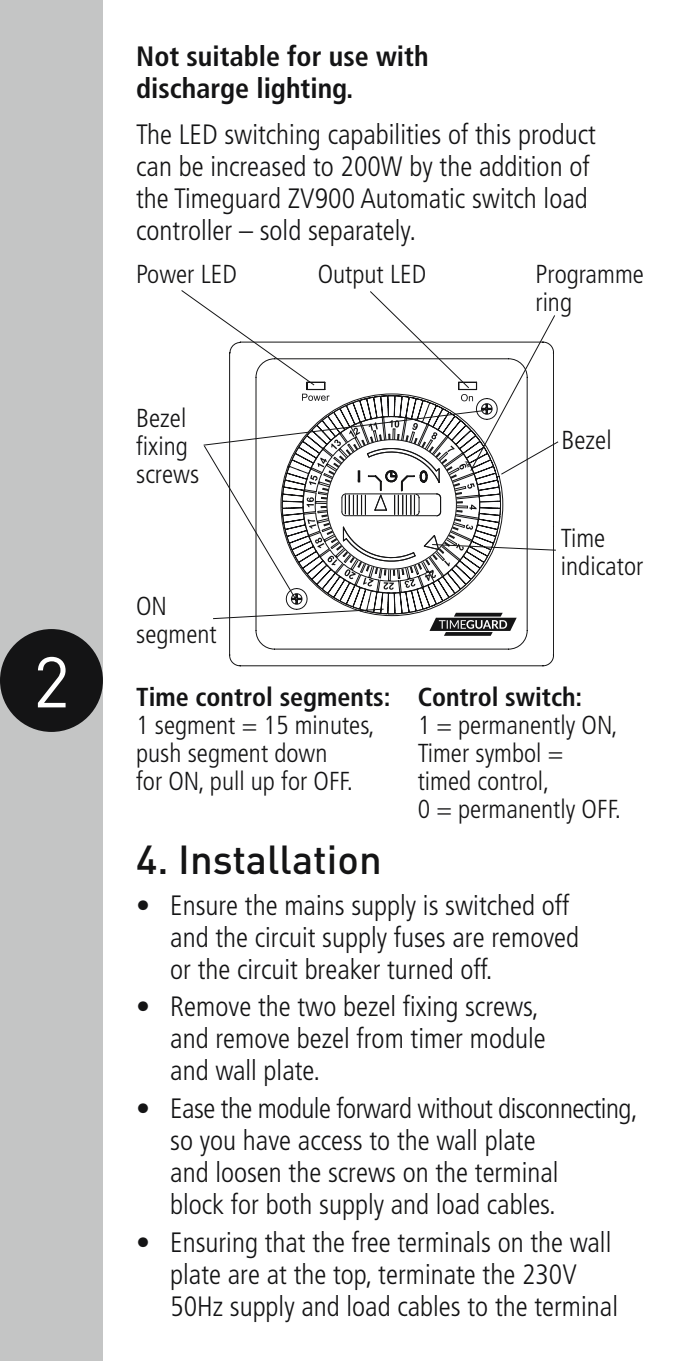
<style>
.page{position:relative;width:681px;height:1361px;background:#fff}
.page>*{position:absolute;margin:0;border:0;box-sizing:border-box;transform-origin:0 0}
.t1{font:70.4px "DINOT";color:#fff}
.t2{font:500 40px "DINOT";color:#141415}
.t3{font:300 condensed 28px/32px "Frutiger LT";color:#141415}
.t4{font:28px/32px "Frutiger LT 67 Bd Cn";color:#141415}
.t5{font:300 condensed 26px/28px "Frutiger LT";color:#141415}
.t6{font:26px "Frutiger LT 67 Bd Cn";color:#141415}
</style>
<div class="page">
<div style="left:0;top:0;width:103px;height:1361px;background:#c4c5c5"></div>
<div style="left:0;top:629px;width:103px;height:103px;background:#141415;border-radius:50%"></div>
<svg style="left:229px;top:600px;width:324px;height:66px"></svg>
<svg style="left:280px;top:600px;width:223px;height:16px"></svg>
<svg style="left:429px;top:613px;width:87px;height:23px"></svg>
<svg style="left:213px;top:608px;width:171px;height:12px"></svg>
<svg style="left:181px;top:290px;width:378px;height:310px"></svg>
<h1 class="t1" style="left:33px;top:638px;width:38px">2</h1>
<p class="t4" style="left:136px;top:41px;width:294px">Not suitable for use with discharge lighting.</p>
<p class="t3" style="left:136px;top:119px;width:461px">The LED switching capabilities of this product can be increased to 200W by the addition of the Timeguard ZV900 Automatic switch load controller – sold separately.</p>
<p class="t5" style="left:136px;top:261px;width:102px">Power LED</p>
<p class="t5" style="left:317px;top:260px;width:110px">Output LED</p>
<p class="t5" style="left:136px;top:404px;width:65px">Bezel fixing screws</p>
<p class="t5" style="left:136px;top:592px;width:82px">ON segment</p>
<p class="t5" style="left:535px;top:260px;width:110px">Programme ring</p>
<p class="t5" style="left:561px;top:427px;width:52px">Bezel</p>
<p class="t5" style="left:560px;top:524px;width:84px">Time indicator</p>
<p class="t6" style="left:136px;top:681px;width:447px">Time control segments: Control switch:</p>
<p class="t5" style="left:136px;top:711px;width:240px">1 segment = 15 minutes, push segment down<br>for ON, pull up for OFF.</p>
<p class="t5" style="left:417px;top:711px;width:205px">1 = permanently ON,<br>Timer symbol = timed control,<br>0 = permanently OFF.</p>
<h2 class="t2" style="left:136px;top:834px;width:247px">4. Installation</h2>
<p class="t3" style="left:170px;top:889px;width:410px;text-indent:-34px">• Ensure the mains supply is switched off and the circuit supply fuses are removed or the circuit breaker turned off.</p>
<p class="t3" style="left:170px;top:991px;width:377px;text-indent:-34px">• Remove the two bezel fixing screws, and remove bezel from timer module and wall plate.</p>
<p class="t3" style="left:170px;top:1093px;width:469px;text-indent:-34px">• Ease the module forward without disconnecting, so you have access to the wall plate<br>and loosen the screws on the terminal<br>block for both supply and load cables.</p>
<p class="t3" style="left:170px;top:1226px;width:449px;text-indent:-34px">• Ensuring that the free terminals on the wall plate are at the top, terminate the 230V<br>50Hz supply and load cables to the terminal</p>
</div>
